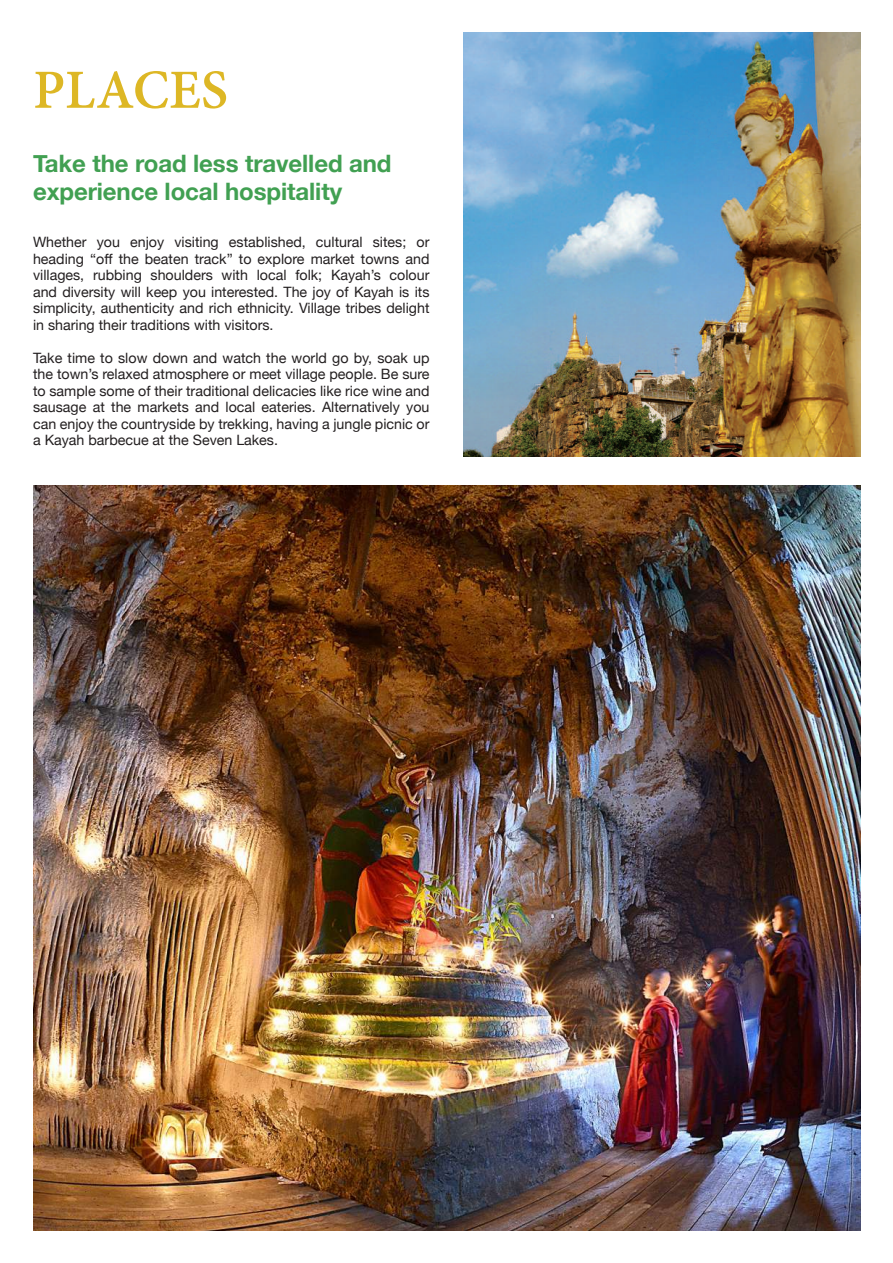
<style>
.page{position:relative;width:893px;height:1263px;background:#fff}
.page>*{position:absolute;margin:0;border:0;box-sizing:border-box;transform-origin:0 0}
.t1{font:700 60px "Adobe Devanagari";color:#ddb725}
.t2{font:700 24px/28.8px "Helvetica Neue";letter-spacing:-.005em;color:#41a052}
.t3{font:14.25px/16.5px "Helvetica Neue";color:#231f20;text-align:justify}
</style>
<div class="page">
<img style="left:463px;top:32px;width:398px;height:424px">
<img style="left:33px;top:485px;width:828px;height:746px">
<h1 class="t1" style="left:33px;top:55px;width:197px">PLACES</h1>
<h2 class="t2" style="left:33px;top:149px;width:360px">Take the road less travelled and experience local hospitality</h2>
<p class="t3" style="left:33px;top:235px;width:398px">Whether you enjoy visiting established, cultural sites; or heading “off the beaten track” to explore market towns and villages, rubbing shoulders with local folk; Kayah’s colour and diversity will keep you interested. The joy of Kayah is its simplicity, authenticity and rich ethnicity. Village tribes delight in sharing their traditions with visitors.</p>
<p class="t3" style="left:33px;top:350px;width:398px">Take time to slow down and watch the world go by, soak up the town’s relaxed atmosphere or meet village people. Be sure to sample some of their traditional delicacies like rice wine and sausage at the markets and local eateries. Alternatively you can enjoy the countryside by trekking, having a jungle picnic or a Kayah barbecue at the Seven Lakes.</p>
</div>
